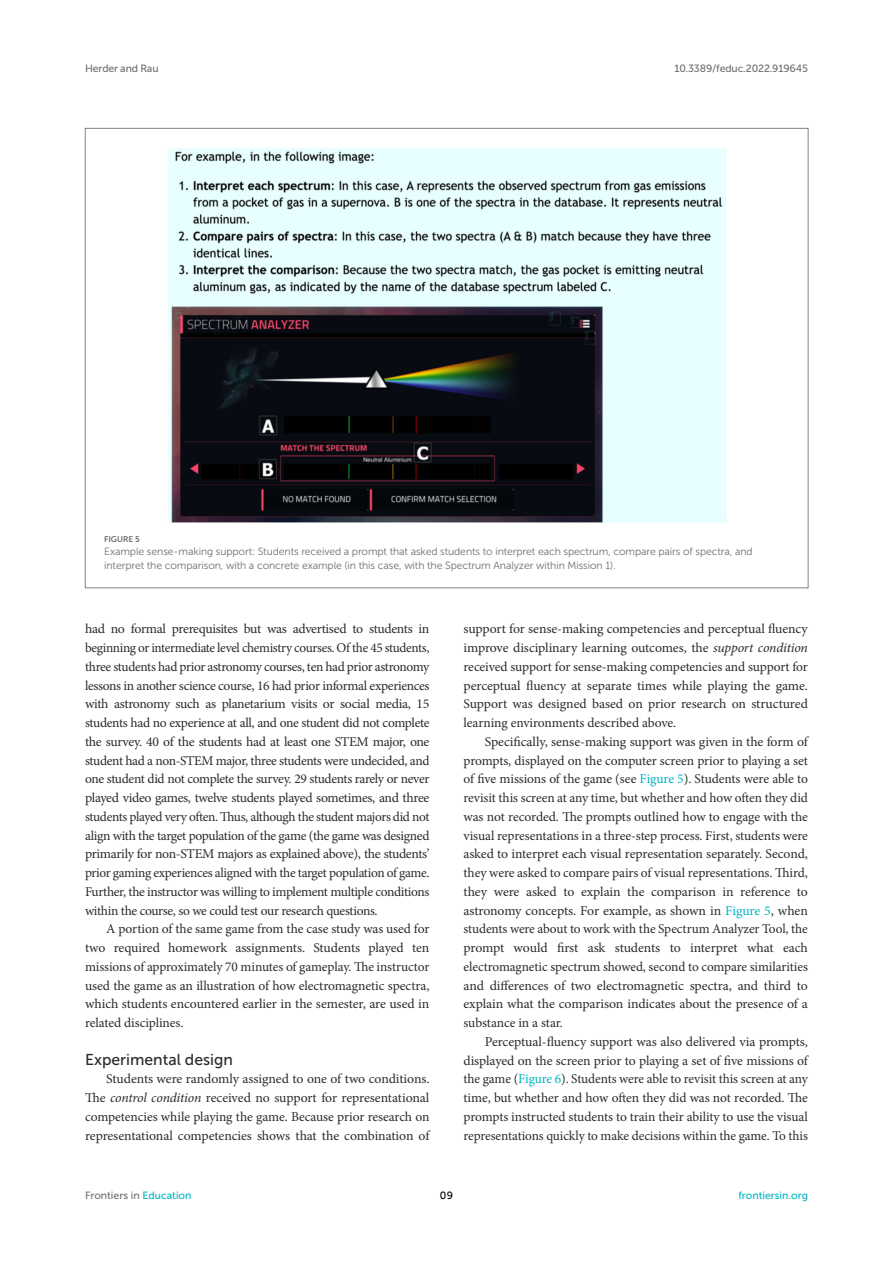
<style>
.page{position:relative;width:893px;height:1263px;background:#fff}
.page>*{position:absolute;margin:0;border:0;box-sizing:border-box;transform-origin:0 0}
.HEAD_3{font:15.75px "Museo Sans 500";color:#2b2b2a}
.TEXT{font:13.5px/18.8px "Minion Pro";letter-spacing:-.005em;color:#2b2b2a;text-align:justify}
.TEXT_FLUSH{font:13.5px/18.8px "Minion Pro";letter-spacing:-.015em;color:#2b2b2a;text-align:justify}
.FIG_LEG{font:10.5px/13.5px "Museo Sans 300";letter-spacing:-.01em;color:#706f70}
.t1{font:10.5px "Museo Sans 500";letter-spacing:-.015em;color:#706f70}
.t2{font:10.5px "Museo Sans 500";color:#00b4c4}
.t3{font:10.5px "Museo Sans 500";color:#000}
.FIG_HD{font:8.25px "Museo Sans 700";letter-spacing:-.01em;color:#706f70}
.s1{font-style:italic}
.s2{color:#00b4c4}
</style>
<div class="page">
<img style="left:168px;top:148px;width:559px;height:375px">
<p class="t1" style="left:85px;top:63px;width:75px">Herder and Rau</p>
<p class="t1" style="left:674px;top:63px;width:135px">10.3389/feduc.2022.919645</p>
<p class="FIG_HD" style="left:104px;top:534px;width:37px">FIGURE 5</p>
<p class="FIG_LEG" style="left:104px;top:545px;width:650px">Example sense-making support: Students received a prompt that asked students to interpret each spectrum, compare pairs of spectra, and interpret the comparison, with a concrete example (in this case, with the Spectrum Analyzer within Mission 1).</p>
<p class="TEXT_FLUSH" style="left:85px;top:620px;width:346px">had no formal prerequisites but was advertised to students in beginning or intermediate level chemistry courses. Of the 45 students, three students had prior astronomy courses, ten had prior astronomy lessons in another science course, 16 had prior informal experiences with astronomy such as planetarium visits or social media, 15 students had no experience at all, and one student did not complete the survey. 40 of the students had at least one STEM major, one student had a non-STEM major, three students were undecided, and one student did not complete the survey. 29 students rarely or never played video games, twelve students played sometimes, and three students played very often. Thus, although the student majors did not align with the target population of the game (the game was designed primarily for non-STEM majors as explained above), the students’ prior gaming experiences aligned with the target population of game.<br>Further, the instructor was willing to implement multiple conditions within the course, so we could test our research questions.</p>
<p class="TEXT" style="left:85px;top:920px;width:346px;text-indent:21px">A portion of the same game from the case study was used for two required homework assignments. Students played ten missions of approximately 70 minutes of gameplay. The instructor used the game as an illustration of how electromagnetic spectra, which students encountered earlier in the semester, are used in related disciplines.</p>
<p class="HEAD_3" style="left:85px;top:1050px;width:149px">Experimental design</p>
<p class="TEXT_FLUSH" style="left:85px;top:1070px;width:346px;text-indent:21px">Students were randomly assigned to one of two conditions.<br>The <span class="s1">control condition</span> received no support for representational competencies while playing the game. Because prior research on representational competencies shows that the combination of</p>
<p class="TEXT_FLUSH" style="left:463px;top:620px;width:346px">support for sense-making competencies and perceptual fluency improve disciplinary learning outcomes, the <span class="s1">support condition </span>received support for sense-making competencies and support for perceptual fluency at separate times while playing the game.<br>Support was designed based on prior research on structured learning environments described above.</p>
<p class="TEXT" style="left:463px;top:732px;width:346px;text-indent:21px">Specifically, sense-making support was given in the form of prompts, displayed on the computer screen prior to playing a set of five missions of the game (see <span class="s2">Figure 5</span>). Students were able to revisit this screen at any time, but whether and how often they did was not recorded. The prompts outlined how to engage with the visual representations in a three-step process. First, students were asked to interpret each visual representation separately. Second, they were asked to compare pairs of visual representations. Third, they were asked to explain the comparison in reference to astronomy concepts. For example, as shown in <span class="s2">Figure 5</span>, when students were about to work with the Spectrum Analyzer Tool, the prompt would first ask students to interpret what each electromagnetic spectrum showed, second to compare similarities and differences of two electromagnetic spectra, and third to explain what the comparison indicates about the presence of a substance in a star.</p>
<p class="TEXT" style="left:463px;top:1032px;width:346px;text-indent:21px">Perceptual-fluency support was also delivered via prompts, displayed on the screen prior to playing a set of five missions of the game (<span class="s2">Figure 6</span>). Students were able to revisit this screen at any time, but whether and how often they did was not recorded. The prompts instructed students to train their ability to use the visual representations quickly to make decisions within the game. To this</p>
<p class="t1" style="left:85px;top:1190px;width:108px">Frontiers in <span class="s2">Education</span></p>
<p class="t3" style="left:440px;top:1190px;width:15px">09</p>
<p class="t2" style="left:738px;top:1190px;width:71px">frontiersin.org</p>
</div>
